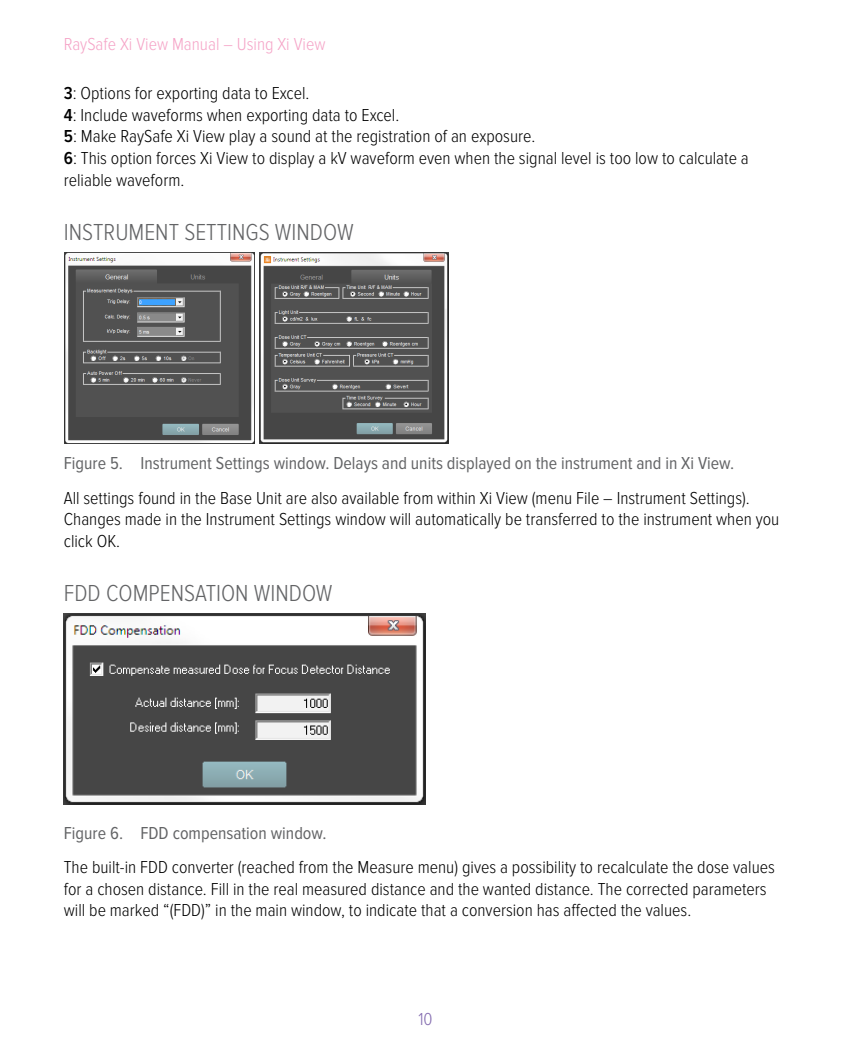
<style>
.page{position:relative;width:851px;height:1063px;background:#fff}
.page>*{position:absolute;margin:0;border:0;box-sizing:border-box;transform-origin:0 0}
.t1{font:300 24px "Proxima Nova Cond";color:#636466}
.t2{font:300 18px/21.6px "Proxima Nova Cond";color:#000}
.t3{font:18px "Proxima Nova Cond";color:#636466}
.t4{font:300 18px "Proxima Nova Cond";color:#f5a4c7}
.t5{font:300 18px "Proxima Nova Cond";color:#826aaf}
.s1{font-weight:600}
</style>
<div class="page">
<img style="left:65px;top:252px;width:189px;height:192px">
<img style="left:259px;top:253px;width:189px;height:191px">
<img style="left:64px;top:613px;width:361px;height:192px">
<p class="t4" style="left:64px;top:34px;width:263px">RaySafe Xi View Manual – Using Xi View</p>
<p class="t2" style="left:64px;top:83px;width:686px"><span class="s1">3</span>: Options for exporting data to Excel.<br><span class="s1">4</span>: Include waveforms when exporting data to Excel.<br><span class="s1">5</span>: Make RaySafe Xi View play a sound at the registration of an exposure.<br><span class="s1">6</span>: This option forces Xi View to display a kV waveform even when the signal level is too low to calculate a reliable waveform.</p>
<h1 class="t1" style="left:64px;top:219px;width:291px">Instrum ent Settings window</h1>
<p class="t3" style="left:64px;top:453px;width:671px">Figure 5. Instrument Settings window. Delays and units displayed on the instrument and in Xi View.</p>
<p class="t2" style="left:64px;top:487px;width:717px">All settings found in the Base Unit are also available from within Xi View (menu File – Instrument Settings).<br>Changes made in the Instrument Settings window will automatically be transferred to the instrument when you click OK.</p>
<h1 class="t1" style="left:64px;top:580px;width:13px">FDD</h1>
<h1 class="t1" style="left:106px;top:580px;width:228px">Compensation window</h1>
<p class="t3" style="left:64px;top:823px;width:264px">Figure 6. FDD compensation window.</p>
<p class="t2" style="left:64px;top:857px;width:86px">The built-in FDD</p>
<p class="t2" style="left:64px;top:857px;width:712px;text-indent:108px">converter (reached from the Measure menu) gives a possibility to recalculate the dose values for a chosen distance. Fill in the real measured distance and the wanted distance. The corrected parameters will be marked “(FDD)” in the main window, to indicate that a conversion has affected the values.</p>
<p class="t5" style="left:418px;top:1009px;width:16px">10</p>
</div>
